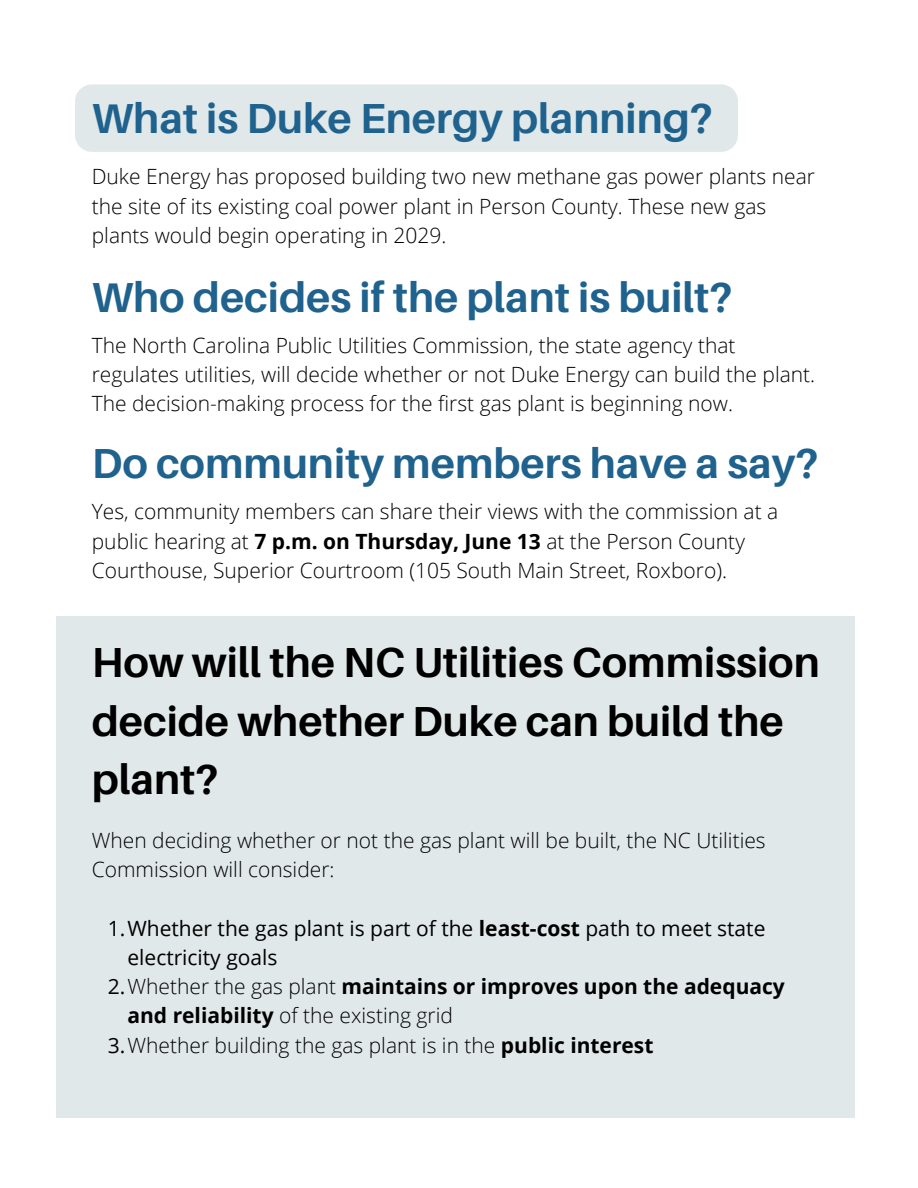
<style>
.page{position:relative;width:918px;height:1188px;background:#fff}
.page>*{position:absolute;margin:0;border:0;box-sizing:border-box;transform-origin:0 0}
.t1{font:700 42px "Aileron";color:#1f628e}
.t2{font:700 42px/58.5px "Aileron";color:#000}
.t3{font:300 21px/29.2px "Open Sans";color:#000}
.t4{font:700 21px/29.2px "Open Sans";color:#000}
.t5{font:21px/29.2px "Open Sans";color:#000}
.s1{font-weight:700}
.s2{font-weight:400}
.s3{font-weight:300}
</style>
<div class="page">
<div style="left:75px;top:84px;width:663px;height:68px;background:#e1e8e9"></div>
<div style="left:56px;top:616px;width:799px;height:502px;background:#e1e8e9"></div>
<h1 class="t1" style="left:92px;top:93px;width:623px">What is Duke Energy planning?</h1>
<p class="t3" style="left:92px;top:162px;width:725px">Duke Energy has proposed building two new methane gas power plants near the site of its existing coal power plant in Person County. These new gas plants would begin operating in 2029.</p>
<h1 class="t1" style="left:92px;top:271px;width:642px">Who decides if the plant is built?</h1>
<p class="t3" style="left:92px;top:330px;width:725px">The North Carolina Public Utilities Commission, the state agency that regulates utilities, will decide whether or not Duke Energy can build the plant.<br>The decision-making process for the first gas plant is beginning now.</p>
<h1 class="t1" style="left:92px;top:438px;width:728px">Do community members have a say?</h1>
<p class="t3" style="left:92px;top:496px;width:688px">Yes, community members can share their views with the commission at a public hearing at <span class="s1">7 p.m. on Thursday, June 13</span> at the Person County<br>Courthouse, Superior Courtroom (105 South Main Street, Roxboro).</p>
<h1 class="t2" style="left:92px;top:633px;width:730px">How will the NC Utilities Commission decide whether Duke can build the plant?</h1>
<p class="t3" style="left:92px;top:825px;width:675px">When deciding whether or not the gas plant will be built, the NC Utilities<br>Commission will consider:</p>
<p class="t5" style="left:127px;top:913px;width:640px;text-indent:-20px">1.Whether the gas plant is part of the <span class="s1">least-cost</span> path to meet state electricity goals</p>
<p class="t4" style="left:127px;top:971px;width:659px;text-indent:-20px"><span class="s2">2.</span><span class="s3">Whether the gas plant</span> maintains or improves upon the adequacy and reliability <span class="s3">of the existing grid</span></p>
<p class="t3" style="left:108px;top:1030px;width:547px"><span class="s2">3.</span>Whether building the gas plant is in the <span class="s1">public interest</span></p>
</div>
